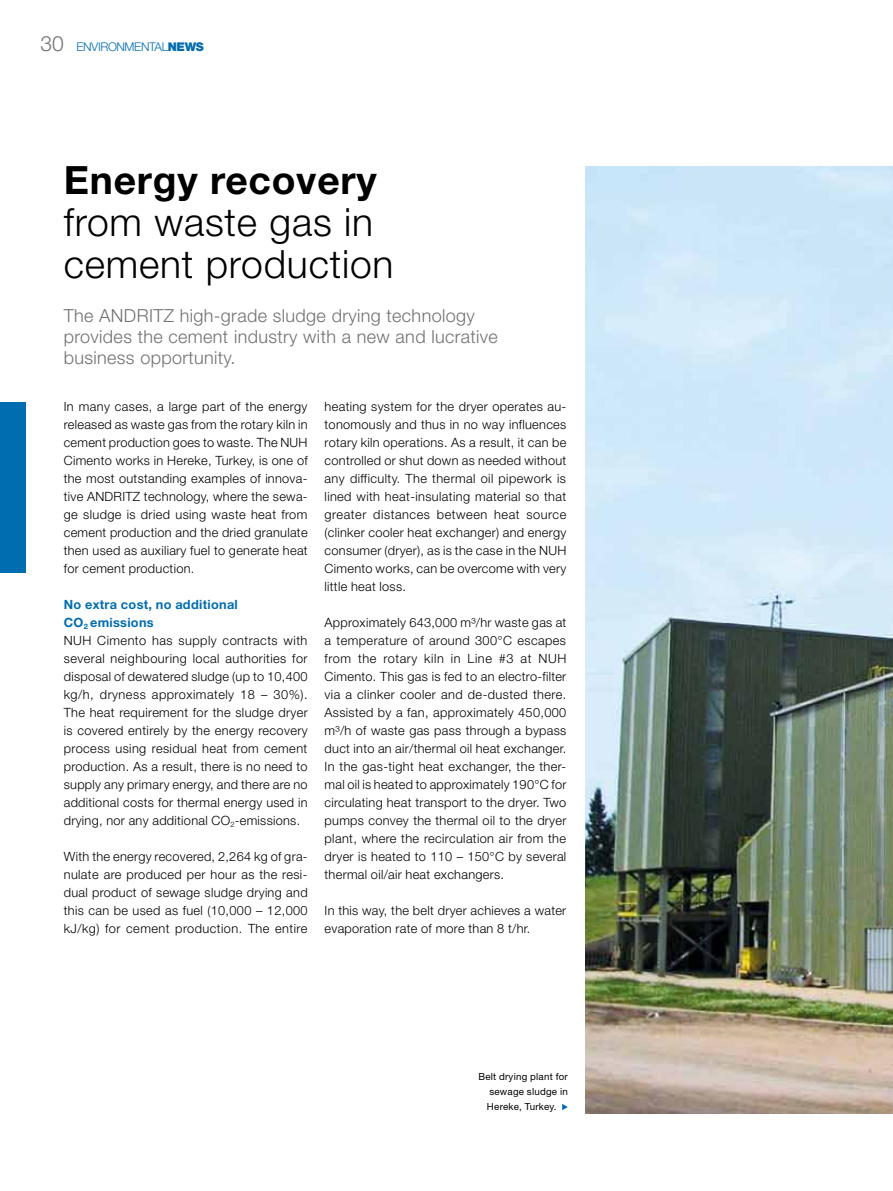
<style>
.page{position:relative;width:893px;height:1191px;background:#fff}
.page>*{position:absolute;margin:0;border:0;box-sizing:border-box;transform-origin:0 0}
.t1{font:300 39px/42px "Helvetica Neue";letter-spacing:.02em;color:#000}
.t2{font:700 39px "Helvetica Neue";letter-spacing:.02em;color:#000}
.t3{font:300 18px/21px "Helvetica Neue";letter-spacing:.02em;color:#707172}
.t4{font:300 12.75px/18px "Helvetica Neue";letter-spacing:.025em;color:#000;text-align:justify}
.t5{font:300 12px "Helvetica Neue";letter-spacing:-.03em;color:#006db0}
.t6{font:9.75px/15px "Helvetica Neue";letter-spacing:.025em;color:#000;text-align:justify}
.s1{font-size:21px;color:#707172}
.s2{font-weight:900}
.s3{font-weight:700;color:#006db0}
</style>
<div class="page">
<img style="left:585px;top:166px;width:308px;height:947px">
<svg style="left:562px;top:1104px;width:6px;height:6px"></svg>
<div style="left:0;top:402px;width:26px;height:170px;background:#006db0"></div>
<p class="t5" style="left:40px;top:39px;width:165px"><span class="s1">30</span> ENVIRONMENTAL<span class="s2">NEWS</span></p>
<h1 class="t2" style="left:64px;top:156px;width:314px">Energy recovery</h1>
<h1 class="t1" style="left:64px;top:201px;width:331px">from waste gas in cement production</h1>
<h2 class="t3" style="left:64px;top:305px;width:436px">The ANDRITZ high-grade sludge drying technology provides the cement industry with a new and lucrative business opportunity.</h2>
<p class="t4" style="left:325px;top:397px;width:243px">heating system for the dryer operates au&shy;tonomously and thus in no way influences rotary kiln operations. As a result, it can be controlled or shut down as needed without any difficulty. The thermal oil pipework is lined with heat-insulating material so that greater distances between heat source (clinker cooler heat exchanger) and energy consumer (dryer), as is the case in the NUH Cimento works, can be overcome with very little heat loss.</p>
<p class="t4" style="left:325px;top:613px;width:243px">Approximately 643,000 m³/hr waste gas at a temperature of around 300°C escapes from the rotary kiln in Line #3 at NUH Cimento. This gas is fed to an electro-filter via a clinker cooler and de-dusted there.<br>Assisted by a fan, approximately 450,000 m³/h of waste gas pass through a bypass duct into an air/thermal oil heat exchanger.<br>In the gas-tight heat exchanger, the ther&shy;mal oil is heated to approximately 190°C for circulating heat transport to the dryer. Two pumps convey the thermal oil to the dryer plant, where the recirculation air from the dryer is heated to 110 – 150°C by several thermal oil/air heat exchangers.</p>
<p class="t4" style="left:325px;top:901px;width:243px">In this way, the belt dryer achieves a water evaporation rate of more than 8 t/hr.</p>
<p class="t4" style="left:64px;top:397px;width:245px">In many cases, a large part of the energy released as waste gas from the rotary kiln in cement production goes to waste. The NUH Cimento works in Hereke, Turkey, is one of the most outstanding examples of innova&shy;tive ANDRITZ technology, where the sewa&shy;ge sludge is dried using waste heat from cement production and the dried granulate then used as auxiliary fuel to generate heat for cement production.</p>
<p class="t4" style="left:64px;top:595px;width:245px;text-align:left"><span class="s3">No extra cost, no additional<br>CO</span><sub>2</sub> <span class="s3">emissions<br></span>NUH Cimento has supply contracts with several neighbouring local authorities for disposal of dewatered sludge (up to 10,400 kg/h, dryness approximately 18 – 30%).<br>The heat requirement for the sludge dryer is covered entirely by the energy recovery process using residual heat from cement production. As a result, there is no need to supply any primary energy, and there are no additional costs for thermal energy used in drying, nor any additional CO<sub>2</sub>-emissions.</p>
<p class="t4" style="left:64px;top:847px;width:245px">With the energy recovered, 2,264 kg of gra&shy;nulate are produced per hour as the resi&shy;dual product of sewage sludge drying and this can be used as fuel (10,000 – 12,000 kJ/kg) for cement production. The entire</p>
<p class="t6" style="left:487px;top:1069px;width:82px;text-indent:-9px">Belt drying plant for sewage sludge in Hereke, Turkey.</p>
</div>
